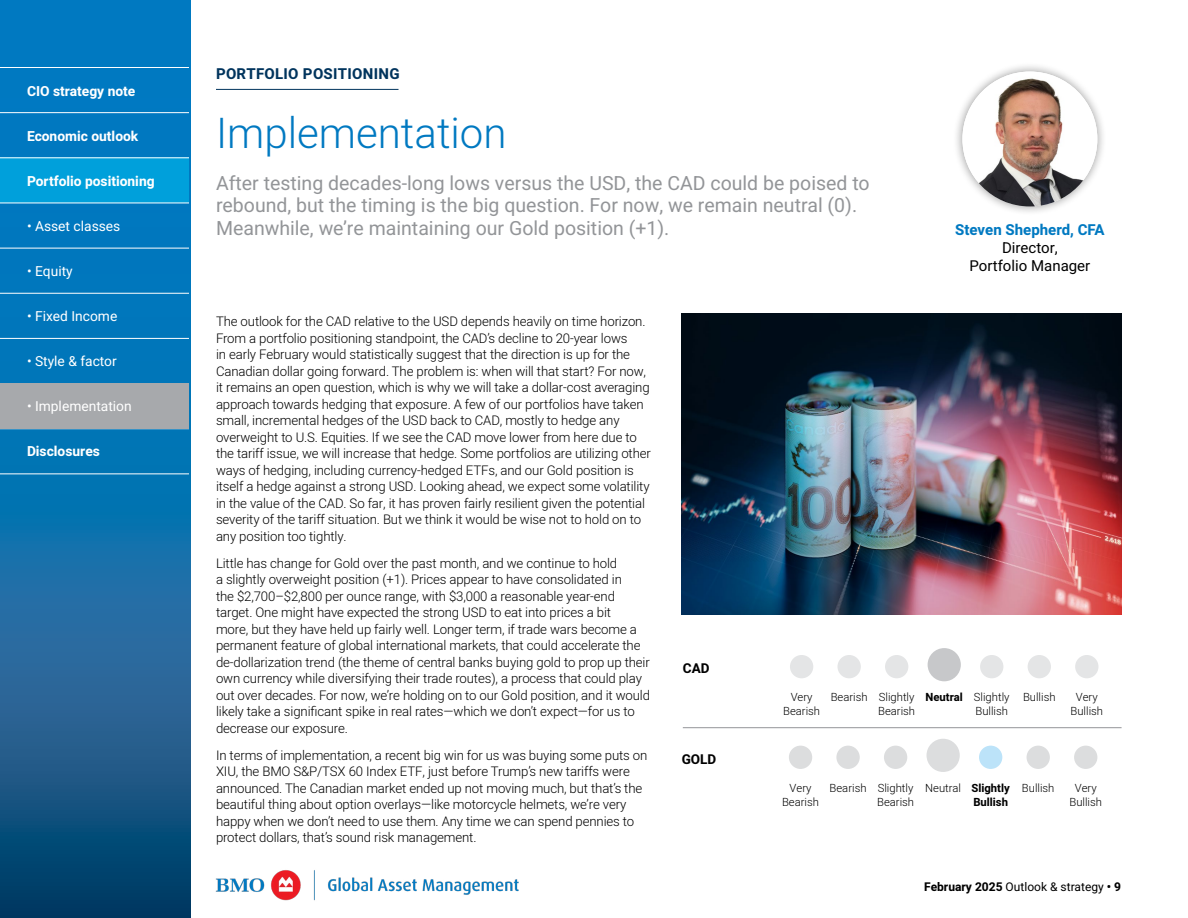
<style>
.page{position:relative;width:1188px;height:918px;background:#fff}
.page>*{position:absolute;margin:0;border:0;box-sizing:border-box;transform-origin:0 0}
.Heading_1{font:300 42px "Heebo";color:#0079c1}
.Paragraph_1{font:19.5px/22.5px "Heebo";color:#939598}
.Heading_5{font:15px/18px "Heebo";color:#000;text-align:center}
.Heading_2{font:700 15px "Heebo";letter-spacing:.02em;color:#00345d}
.Heading_4{font:700 15px "Heebo";color:#0079c1}
.t1{font:700 13.8px "Heebo";color:#fff}
.t2{font:13.8px "Heebo";color:#fff}
.t3{font:700 13.5px "Heebo";color:#000}
.Paragraph_3{font:300 13.2px/16.5px "Heebo";letter-spacing:-.01em;color:#000}
.t4{font:12px "Heebo";color:#000}
.t5{font:300 11.25px/13.5px "Heebo";color:#000;text-align:center}
.t6{font:700 11.25px/13.5px "Heebo";color:#000;text-align:right}
.s1{font-weight:700}
.s2{font-weight:300}
</style>
<div class="page">
<img style="left:215px;top:870px;width:304px;height:31px">
<svg style="left:0;top:0;width:190px;height:918px;background:#0d6aa6"></svg>
<div style="left:0;top:157px;width:189px;height:46px;background:#00a0db"></div>
<hr style="left:0;top:67px;width:189px;height:1px;background:#fff">
<hr style="left:0;top:112px;width:189px;height:1px;background:#fff">
<hr style="left:0;top:158px;width:189px;height:1px;background:#fff">
<hr style="left:0;top:203px;width:189px;height:1px;background:#fff">
<hr style="left:0;top:248px;width:189px;height:1px;background:#fff">
<hr style="left:0;top:293px;width:189px;height:1px;background:#fff">
<hr style="left:0;top:338px;width:189px;height:1px;background:#fff">
<hr style="left:0;top:428px;width:189px;height:1px;background:#fff">
<hr style="left:0;top:474px;width:189px;height:1px;background:#fff">
<div style="left:0;top:383px;width:189px;height:45px;background:#a7a9ac"></div>
<img style="left:682px;top:314px;width:439px;height:301px">
<div style="left:790px;top:655px;width:23px;height:23px;background:#e4e5e6;border-radius:50%"></div>
<div style="left:980px;top:655px;width:23px;height:23px;background:#e4e5e6;border-radius:50%"></div>
<div style="left:928px;top:648px;width:33px;height:33px;background:#c7c8ca;border-radius:50%"></div>
<div style="left:837px;top:655px;width:24px;height:23px;background:#e4e5e6;border-radius:50%"></div>
<div style="left:1028px;top:655px;width:23px;height:23px;background:#e4e5e6;border-radius:50%"></div>
<div style="left:885px;top:655px;width:23px;height:23px;background:#e4e5e6;border-radius:50%"></div>
<div style="left:1075px;top:655px;width:23px;height:23px;background:#e4e5e6;border-radius:50%"></div>
<div style="left:789px;top:746px;width:23px;height:23px;background:#dcddde;border-radius:50%"></div>
<div style="left:979px;top:746px;width:23px;height:23px;background:#bce3f9;border-radius:50%"></div>
<div style="left:927px;top:739px;width:33px;height:33px;background:#dcddde;border-radius:50%"></div>
<div style="left:836px;top:746px;width:24px;height:23px;background:#dcddde;border-radius:50%"></div>
<div style="left:1027px;top:746px;width:23px;height:23px;background:#dcddde;border-radius:50%"></div>
<div style="left:884px;top:746px;width:23px;height:23px;background:#dcddde;border-radius:50%"></div>
<div style="left:1074px;top:746px;width:23px;height:23px;background:#dcddde;border-radius:50%"></div>
<hr style="left:683px;top:727px;width:439px;height:1px;background:#939598">
<hr style="left:216px;top:89px;width:183px;height:1px;background:#00345d">
<div style="left:953px;top:62px;width:154px;height:154px;background:#000;opacity:.4"></div>
<img style="left:962px;top:72px;width:135px;height:135px;border-radius:68px">
<p class="t1" style="left:27px;top:81px;width:110px">CIO strategy note</p>
<p class="t1" style="left:27px;top:126px;width:113px">Economic outlook</p>
<p class="t1" style="left:27px;top:171px;width:129px">Portfolio positioning</p>
<p class="t2" style="left:27px;top:216px;width:95px">• Asset classes</p>
<p class="t2" style="left:27px;top:261px;width:47px">• Equity</p>
<p class="t2" style="left:27px;top:306px;width:92px">• Fixed Income</p>
<p class="t2" style="left:27px;top:351px;width:91px">• Style &amp; factor</p>
<p class="t2" style="left:27px;top:396px;width:106px">• Implementation</p>
<p class="t1" style="left:27px;top:441px;width:74px">Disclosures</p>
<p class="Heading_2" style="left:216px;top:63px;width:185px">PORTFOLIO POSITIONING</p>
<p class="Heading_1" style="left:216px;top:104px;width:292px">Implementation</p>
<p class="Paragraph_1" style="left:216px;top:172px;width:655px">After testing decades-long lows versus the USD, the CAD could be poised to rebound, but the timing is the big question. For now, we remain neutral (0).<br>Meanwhile, we’re maintaining our Gold position (+1).</p>
<p class="Heading_4" style="left:955px;top:219px;width:151px">Steven Shepherd, CFA</p>
<p class="Heading_5" style="left:969px;top:238px;width:122px">Director,<br>Portfolio Manager</p>
<p class="Paragraph_3" style="left:216px;top:313px;width:437px">The outlook for the CAD relative to the USD depends heavily on time horizon.<br>From a portfolio positioning standpoint, the CAD’s decline to 20-year lows<br>in early February would statistically suggest that the direction is up for the Canadian dollar going forward. The problem is: when will that start? For now, it remains an open question, which is why we will take a dollar-cost averaging approach towards hedging that exposure. A few of our portfolios have taken small, incremental hedges of the USD back to CAD, mostly to hedge any overweight to U.S. Equities. If we see the CAD move lower from here due to the tariff issue, we will increase that hedge. Some portfolios are utilizing other ways of hedging, including currency-hedged ETFs, and our Gold position is itself a hedge against a strong USD. Looking ahead, we expect some volatility in the value of the CAD. So far, it has proven fairly resilient given the potential severity of the tariff situation. But we think it would be wise not to hold on to any position too tightly.</p>
<p class="Paragraph_3" style="left:216px;top:554px;width:436px">Little has change for Gold over the past month, and we continue to hold<br>a slightly overweight position (+1). Prices appear to have consolidated in<br>the $2,700–$2,800 per ounce range, with $3,000 a reasonable year-end target. One might have expected the strong USD to eat into prices a bit<br>more, but they have held up fairly well. Longer term, if trade wars become a permanent feature of global international markets, that could accelerate the de-dollarization trend (the theme of central banks buying gold to prop up their own currency while diversifying their trade routes), a process that could play out over decades. For now, we’re holding on to our Gold position, and it would likely take a significant spike in real rates—which we don’t expect—for us to decrease our exposure.</p>
<p class="Paragraph_3" style="left:216px;top:746px;width:433px">In terms of implementation, a recent big win for us was buying some puts on XIU, the BMO S&amp;P/TSX 60 Index ETF, just before Trump’s new tariffs were announced. The Canadian market ended up not moving much, but that’s the beautiful thing about option overlays—like motorcycle helmets, we’re very happy when we don’t need to use them. Any time we can spend pennies to protect dollars, that’s sound risk management.</p>
<p class="t3" style="left:683px;top:659px;width:28px">CAD</p>
<p class="t3" style="left:682px;top:750px;width:36px">GOLD</p>
<p class="t5" style="left:783px;top:691px;width:38px">Very<br>Bearish</p>
<p class="t5" style="left:831px;top:691px;width:86px;text-align:right">Bearish Slightly<br>Bearish</p>
<p class="t5" style="left:926px;top:691px;width:86px;text-align:right"><span class="s1">Neutral</span> Slightly<br>Bullish</p>
<p class="t5" style="left:1023px;top:691px;width:34px">Bullish</p>
<p class="t5" style="left:1071px;top:691px;width:34px">Very<br>Bullish</p>
<p class="t5" style="left:782px;top:781px;width:38px">Very<br>Bearish</p>
<p class="t5" style="left:830px;top:781px;width:86px;text-align:right">Bearish Slightly<br>Bearish</p>
<p class="t6" style="left:925px;top:782px;width:86px"><span class="s2">Neutral</span> Slightly<br>Bullish</p>
<p class="t5" style="left:1022px;top:781px;width:34px">Bullish</p>
<p class="t5" style="left:1069px;top:781px;width:34px">Very<br>Bullish</p>
<p class="t4" style="left:924px;top:878px;width:198px"><span class="s1">February 2025</span> Outlook &amp; strategy <span class="s1">• 9</span></p>
</div>
